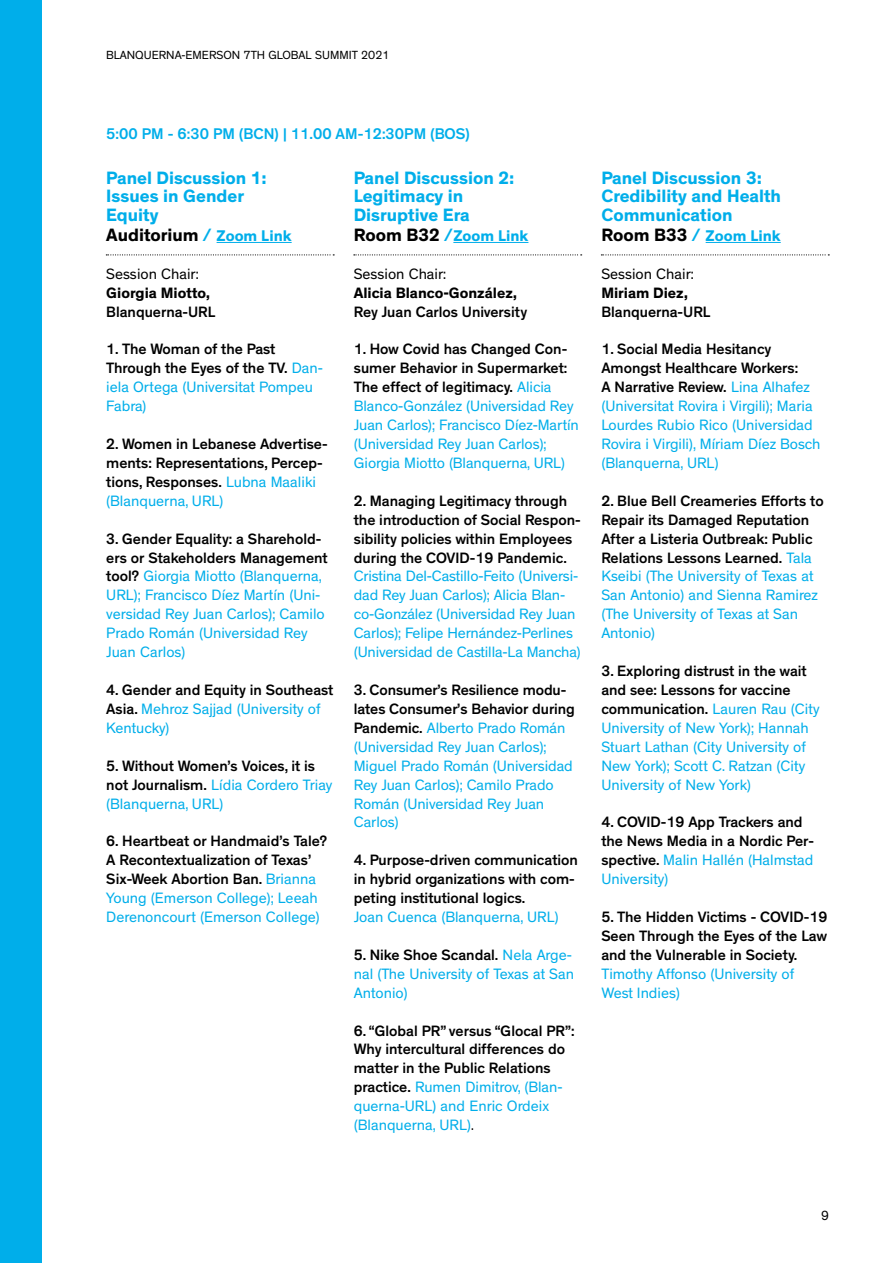
<style>
.page{position:relative;width:893px;height:1263px;background:#fff}
.page>*{position:absolute;margin:0;border:0;box-sizing:border-box;transform-origin:0 0}
.t1{font:700 18.15px/18.9px "Theinhardt";color:#00aeea}
.t2{font:500 15.75px "Theinhardt";color:#00aeea}
.t3{font:700 15.75px "Theinhardt";color:#00aeea}
.t4{font:15.3px/18.9px "Theinhardt";letter-spacing:-.005em;color:#00aeea}
.t5{font:500 15.3px/18.9px "Theinhardt";color:#000}
.t6{font:700 15.3px "Theinhardt";color:#000}
.t7{font:15.3px "Theinhardt";color:#000}
.t8{font:13.5px "Theinhardt";color:#000}
.t9{font:12px "Theinhardt";color:#000}
.s1{color:#000}
.s2{font-weight:500}
.s3{font-size:15.75px}
.s4{font-weight:400;color:#00aeea}
.s5{font-weight:500;color:#000}
.s6{font-size:18.15px;color:#000}
.s7{font-weight:500;font-size:18.15px}
.s8{font-weight:300}
</style>
<div class="page">
<div style="left:0;top:0;width:42px;height:1263px;background:#00aeea"></div>
<hr style="left:217px;top:242px;width:75px;height:1px;background:#00aeea">
<hr style="left:453px;top:242px;width:75px;height:1px;background:#00aeea">
<hr style="left:706px;top:242px;width:75px;height:1px;background:#00aeea">
<svg style="left:106px;top:254px;width:228px;height:1px"></svg>
<svg style="left:354px;top:254px;width:228px;height:1px"></svg>
<svg style="left:601px;top:254px;width:228px;height:1px"></svg>
<p class="t9" style="left:106px;top:48px;width:285px">BLANQUERNA-EMERSON 7TH GLOBAL SUMMIT 2021</p>
<p class="t2" style="left:106px;top:125px;width:365px">5:00 PM - 6:30 PM (BCN) | 11.00 AM-12:30PM (BOS)</p>
<p class="t1" style="left:106px;top:168px;width:187px">Panel Discussion 1:<br>Issues in Gender<br>Equity<br><span class="s1">Auditorium</span> <span class="s2">/</span> <span class="s3">Zoom Link</span></p>
<p class="t7" style="left:106px;top:265px;width:94px">Session Chair:</p>
<p class="t6" style="left:106px;top:283px;width:106px">Giorgia Miotto,</p>
<p class="t5" style="left:106px;top:302px;width:111px">Blanquerna-URL</p>
<p class="t5" style="left:106px;top:340px;width:218px">1. The Woman of the Past<br>Through the Eyes of the TV. <span class="s4">Dan&shy;iela Ortega (Universitat Pompeu<br>Fabra)</span></p>
<p class="t5" style="left:106px;top:435px;width:223px">2. Women in Lebanese Advertise&shy;ments: Representations, Percep&shy;tions, Responses. <span class="s4">Lubna Maaliki (Blanquerna, URL)</span></p>
<p class="t4" style="left:106px;top:529px;width:223px"><span class="s5">3. Gender Equality: a Sharehold&shy;ers or Stakeholders Management tool?</span> Giorgia Miotto (Blanquerna,<br>URL); Francisco Díez Martín (Uni&shy;versidad Rey Juan Carlos); Camilo<br>Prado Román (Universidad Rey<br>Juan Carlos)</p>
<p class="t4" style="left:106px;top:681px;width:228px"><span class="s5">4. Gender and Equity in Southeast<br>Asia.</span> Mehroz Sajjad (University of<br>Kentucky)</p>
<p class="t5" style="left:106px;top:756px;width:227px">5. Without Women’s Voices, it is not Journalism. <span class="s4">Lídia Cordero Triay (Blanquerna, URL)</span></p>
<p class="t5" style="left:106px;top:832px;width:222px">6. Heartbeat or Handmaid’s Tale?<br>A Recontextualization of Texas’<br>Six-Week Abortion Ban. <span class="s4">Brianna<br>Young (Emerson College); Leeah<br>Derenoncourt (Emerson College)</span></p>
<p class="t1" style="left:354px;top:168px;width:162px">Panel Discussion 2:<br>Legitimacy in<br>Disruptive Era</p>
<p class="t3" style="left:354px;top:226px;width:176px"><span class="s6">Room B32</span> <span class="s7">/</span>Zoom Link</p>
<p class="t7" style="left:354px;top:265px;width:94px">Session Chair:</p>
<p class="t6" style="left:354px;top:283px;width:165px">Alicia Blanco-González,</p>
<p class="t5" style="left:354px;top:302px;width:175px">Rey Juan Carlos University</p>
<p class="t4" style="left:354px;top:340px;width:227px"><span class="s5">1. How Covid has Changed Con&shy;sumer Behavior in Supermarket:<br>The effect of legitimacy.</span> Alicia Blanco-González (Universidad Rey Juan Carlos); Francisco Díez-Martín (Universidad Rey Juan Carlos); Giorgia Miotto (Blanquerna, URL)</p>
<p class="t5" style="left:354px;top:491px;width:228px">2. Managing Legitimacy through the introduction of Social Respon&shy;sibility policies within Employees during the COVID-19 Pandemic.</p>
<p class="t4" style="left:354px;top:567px;width:228px">Cristina Del-Castillo-Feito (Universi&shy;dad Rey Juan Carlos); Alicia Blan&shy;co-González (Universidad Rey Juan Carlos); Felipe Hernández-Perlines (Universidad de Castilla-La Mancha)</p>
<p class="t4" style="left:354px;top:681px;width:223px"><span class="s5">3. Consumer’s Resilience modu&shy;lates Consumer’s Behavior during<br>Pandemic.</span> Alberto Prado Román (Universidad Rey Juan Carlos);<br>Miguel Prado Román (Universidad<br>Rey Juan Carlos); Camilo Prado<br>Román (Universidad Rey Juan<br>Carlos)</p>
<p class="t5" style="left:354px;top:851px;width:226px">4. Purpose-driven communication in hybrid organizations with com&shy;peting institutional logics.</p>
<p class="t4" style="left:354px;top:908px;width:206px">Joan Cuenca (Blanquerna, URL)</p>
<p class="t4" style="left:354px;top:946px;width:222px"><span class="s5">5. Nike Shoe Scandal.</span> Nela Arge&shy;nal (The University of Texas at San<br>Antonio)</p>
<p class="t5" style="left:354px;top:1021px;width:222px">6. “Global PR” versus “Glocal PR”:<br>Why intercultural differences do matter in the Public Relations practice. <span class="s4">Rumen Dimitrov, (Blan&shy;querna-URL) and Enric Ordeix (Blanquerna, URL)</span><span class="s8">.</span></p>
<p class="t1" style="left:601px;top:168px;width:181px">Panel Discussion 3:<br>Credibility and Health<br>Communication</p>
<p class="t3" style="left:601px;top:226px;width:181px"><span class="s6">Room B33</span> <span class="s7">/</span> Zoom Link</p>
<p class="t7" style="left:601px;top:265px;width:94px">Session Chair:</p>
<p class="t6" style="left:601px;top:283px;width:88px">Miriam Diez,</p>
<p class="t5" style="left:601px;top:302px;width:111px">Blanquerna-URL</p>
<p class="t4" style="left:601px;top:340px;width:221px"><span class="s5">1. Social Media Hesitancy<br>Amongst Healthcare Workers:<br>A Narrative Review.</span> Lina Alhafez (Universitat Rovira i Virgili); Maria<br>Lourdes Rubio Rico (Universidad<br>Rovira i Virgili), Míriam Díez Bosch (Blanquerna, URL)</p>
<p class="t5" style="left:601px;top:491px;width:224px">2. Blue Bell Creameries Efforts to<br>Repair its Damaged Reputation<br>After a Listeria Outbreak: Public<br>Relations Lessons Learned. <span class="s4">Tala<br>Kseibi (The University of Texas at<br>San Antonio) and Sienna Ramirez (The University of Texas at San<br>Antonio)</span></p>
<p class="t4" style="left:601px;top:662px;width:220px"><span class="s5">3. Exploring distrust in the wait and see: Lessons for vaccine communication.</span> Lauren Rau (City<br>University of New York); Hannah<br>Stuart Lathan (City University of<br>New York); Scott C. Ratzan (City<br>University of New York)</p>
<p class="t5" style="left:601px;top:813px;width:214px">4. COVID-19 App Trackers and the News Media in a Nordic Per&shy;spective. <span class="s4">Malin Hallén (Halmstad<br>University)</span></p>
<p class="t5" style="left:601px;top:908px;width:228px;text-align:justify">5. The Hidden Victims - COVID-19<br>Seen Through the Eyes of the Law and the Vulnerable in Society.</p>
<p class="t4" style="left:601px;top:964px;width:194px">Timothy Affonso (University of<br>West Indies)</p>
<p class="t8" style="left:821px;top:1208px;width:9px">9</p>
</div>
